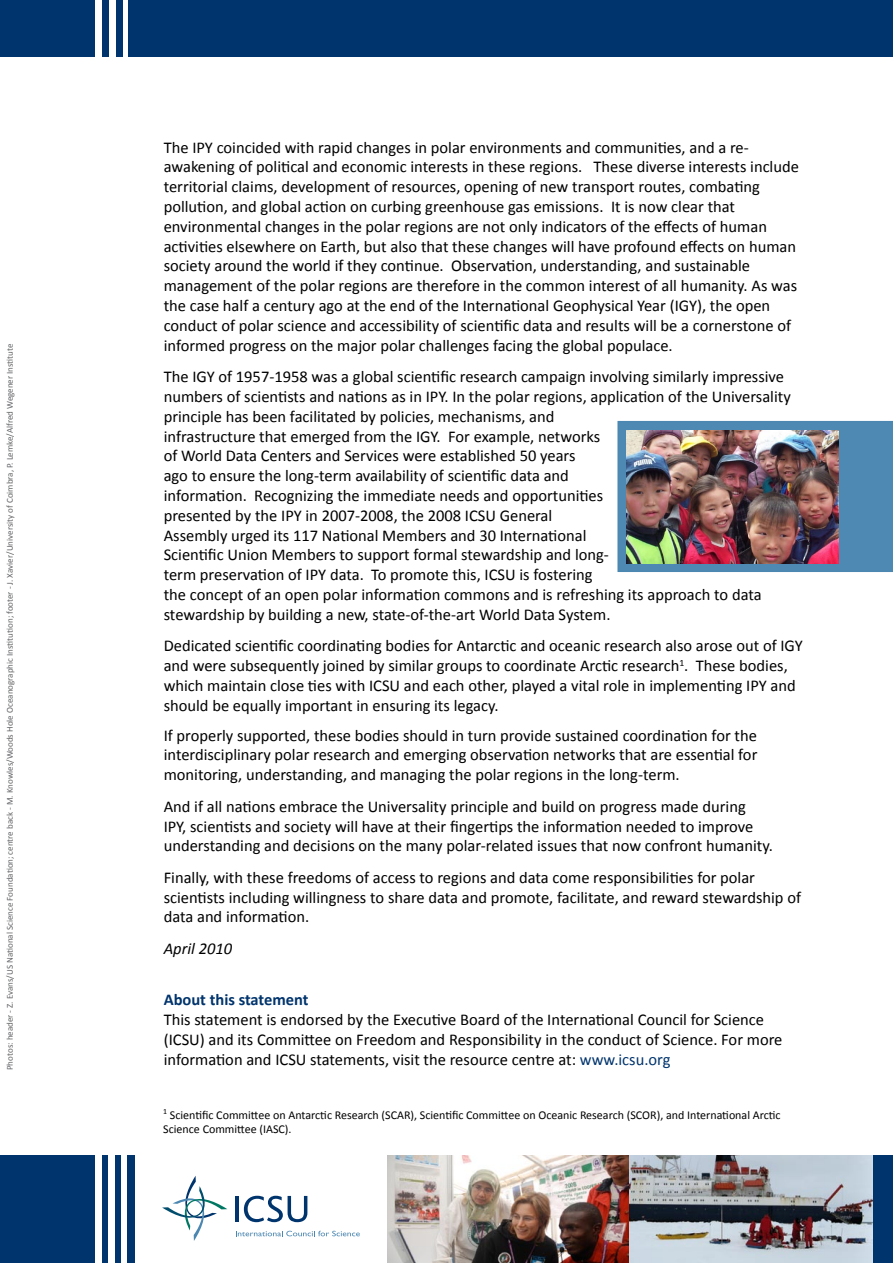
<style>
.page{position:relative;width:893px;height:1263px;background:#fff}
.page>*{position:absolute;margin:0;border:0;box-sizing:border-box;transform-origin:0 0}
.t1{font:16.5px/19.8px "Calibri";color:#000}
.t2{font:700 16.5px "Calibri";color:#00346d}
.t3{font:italic 16.5px "Calibri";color:#000}
.t4{font:12px/14.4px "Calibri";color:#000}
.t5{font:9px "Calibri";color:#636467}
.s1{color:#00346d}
</style>
<div class="page">
<div style="left:0;top:0;width:893px;height:56px;background:#00346d"></div>
<div style="left:0;top:1155px;width:893px;height:108px;background:#00346d"></div>
<img style="left:387px;top:1155px;width:486px;height:108px">
<div style="left:135px;top:1155px;width:252px;height:108px;background:#fff"></div>
<hr style="left:236px;top:1196px;width:3px;height:26px;background:#00346d">
<svg style="left:244px;top:1196px;width:63px;height:26px"></svg>
<svg style="left:236px;top:1230px;width:124px;height:6px"></svg>
<svg style="left:162px;top:1176px;width:65px;height:64px"></svg>
<div style="left:109px;top:1146px;width:6px;height:117px;background:#fff"></div>
<div style="left:122px;top:1144px;width:5px;height:119px;background:#fff"></div>
<div style="left:109px;top:0;width:6px;height:58px;background:#fff"></div>
<div style="left:123px;top:0;width:5px;height:60px;background:#fff"></div>
<div style="left:96px;top:0;width:6px;height:58px;background:#fff"></div>
<div style="left:95px;top:1137px;width:6px;height:126px;background:#fff"></div>
<div style="left:617px;top:421px;width:276px;height:151px;background:#4e89b3"></div>
<img style="left:627px;top:430px;width:212px;height:133px">
<p class="t5" style="left:4px;top:1070px;width:728px;rotate:-90deg">Photos: header - Z. Evans/US National Science Foundation; centre back - M. Knowles/Woods Hole Oceanographic Institution; footer - J. Xavier/University of Coimbra, P. Lemke/Alfred Wegener Institute</p>
<p class="t1" style="left:164px;top:136px;width:637px">The IPY coincided with rapid changes in polar environments and communities, and a re&shy;awakening of political and economic interests in these regions. These diverse interests include territorial claims, development of resources, opening of new transport routes, combating pollution, and global action on curbing greenhouse gas emissions. It is now clear that environmental changes in the polar regions are not only indicators of the effects of human activities elsewhere on Earth, but also that these changes will have profound effects on human society around the world if they continue. Observation, understanding, and sustainable management of the polar regions are therefore in the common interest of all humanity. As was the case half a century ago at the end of the International Geophysical Year (IGY), the open conduct of polar science and accessibility of scientific data and results will be a cornerstone of informed progress on the major polar challenges facing the global populace.</p>
<p class="t1" style="left:164px;top:366px;width:629px">The IGY of 1957-1958 was a global scientific research campaign involving similarly impressive numbers of scientists and nations as in IPY. In the polar regions, application of the Universality principle has been facilitated by policies, mechanisms, and<br>infrastructure that emerged from the IGY. For example, networks<br>of World Data Centers and Services were established 50 years<br>ago to ensure the long-term availability of scientific data and<br>information. Recognizing the immediate needs and opportunities<br>presented by the IPY in 2007-2008, the 2008 ICSU General<br>Assembly urged its 117 National Members and 30 International<br>Scientific Union Members to support formal stewardship and long-<br>term preservation of IPY data. To promote this, ICSU is fostering<br>the concept of an open polar information commons and is refreshing its approach to data stewardship by building a new, state-of-the-art World Data System.</p>
<p class="t1" style="left:164px;top:635px;width:641px">Dedicated scientific coordinating bodies for Antarctic and oceanic research also arose out of IGY and were subsequently joined by similar groups to coordinate Arctic research<sup>1</sup>. These bodies, which maintain close ties with ICSU and each other, played a vital role in implementing IPY and should be equally important in ensuring its legacy.</p>
<p class="t1" style="left:164px;top:724px;width:595px;text-align:justify">If properly supported, these bodies should in turn provide sustained coordination for the interdisciplinary polar research and emerging observation networks that are essential for monitoring, understanding, and managing the polar regions in the long-term.</p>
<p class="t1" style="left:164px;top:796px;width:611px">And if all nations embrace the Universality principle and build on progress made during<br>IPY, scientists and society will have at their fingertips the information needed to improve understanding and decisions on the many polar-related issues that now confront humanity.</p>
<p class="t1" style="left:164px;top:867px;width:639px">Finally, with these freedoms of access to regions and data come responsibilities for polar scientists including willingness to share data and promote, facilitate, and reward stewardship of data and information.</p>
<p class="t3" style="left:164px;top:938px;width:70px">April 2010</p>
<p class="t2" style="left:164px;top:989px;width:146px">About this statement</p>
<p class="t1" style="left:164px;top:1009px;width:620px">This statement is endorsed by the Executive Board of the International Council for Science (ICSU) and its Committee on Freedom and Responsibility in the conduct of Science. For more information and ICSU statements, visit the resource centre at: <span class="s1">www.icsu.org</span></p>
<p class="t4" style="left:163px;top:1107px;width:619px"><sup>1</sup> Scientific Committee on Antarctic Research (SCAR), Scientific Committee on Oceanic Research (SCOR), and International Arctic<br>Science Committee (IASC).</p>
</div>
